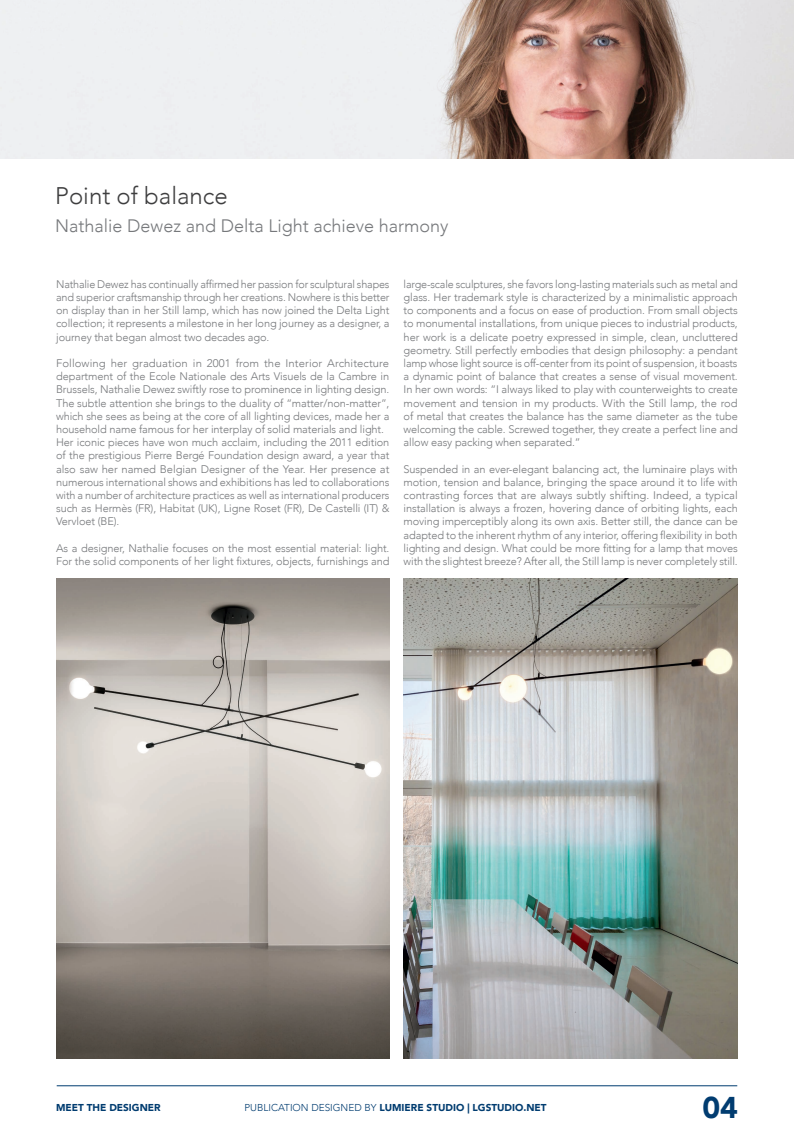
<style>
.page{position:relative;width:794px;height:1143px;background:#fff}
.page>*{position:absolute;margin:0;border:0;box-sizing:border-box;transform-origin:0 0}
.t1{font:900 30px "Avenir";color:#013c70}
.t2{font:300 24px "Avenir";color:#3e3e3f}
.t3{font:300 18px "Avenir";color:#76787b}
.t4{font:300 11px/13.2px "Avenir";letter-spacing:-.01em;color:#76787b;text-align:justify}
.t5{font:900 10px "Avenir";color:#013c70}
.s1{font-weight:300}
</style>
<div class="page">
<hr style="left:57px;top:1085px;width:680px;height:1px;background:#013c70">
<img style="left:0;top:0;width:794px;height:159px">
<img style="left:403px;top:578px;width:334px;height:480px">
<img style="left:57px;top:578px;width:332px;height:480px">
<p class="t2" style="left:55px;top:182px;width:174px">Point of balance</p>
<p class="t3" style="left:55px;top:215px;width:395px">Nathalie Dewez and Delta Light achieve harmony</p>
<p class="t4" style="left:56px;top:277px;width:335px">Nathalie Dewez has continually affirmed her passion for sculptural shapes and superior craftsmanship through her creations. Nowhere is this better on display than in her Still lamp, which has now joined the Delta Light collection; it represents a milestone in her long journey as a designer, a journey that began almost two decades ago.</p>
<p class="t4" style="left:56px;top:356px;width:335px">Following her graduation in 2001 from the Interior Architecture department of the Ecole Nationale des Arts Visuels de la Cambre in Brussels, Nathalie Dewez swiftly rose to prominence in lighting design.<br>The subtle attention she brings to the duality of “matter/non-matter”, which she sees as being at the core of all lighting devices, made her a household name famous for her interplay of solid materials and light.</p>
<p class="t4" style="left:56px;top:436px;width:335px">Her iconic pieces have won much acclaim, including the 2011 edition of the prestigious Pierre Bergé Foundation design award, a year that also saw her named Belgian Designer of the Year. Her presence at numerous international shows and exhibitions has led to collaborations with a number of architecture practices as well as international producers such as Hermès (FR), Habitat (UK), Ligne Roset (FR), De Castelli (IT) &amp; Vervloet (BE).</p>
<p class="t4" style="left:56px;top:541px;width:335px">As a designer, Nathalie focuses on the most essential material: light.<br>For the solid components of her light fixtures, objects, furnishings and</p>
<p class="t4" style="left:403px;top:277px;width:336px">large-scale sculptures, she favors long-lasting materials such as metal and glass. Her trademark style is characterized by a minimalistic approach to components and a focus on ease of production. From small objects to monumental installations, from unique pieces to industrial products, her work is a delicate poetry expressed in simple, clean, uncluttered geometry. Still perfectly embodies that design philosophy: a pendant lamp whose light source is off-center from its point of suspension, it boasts a dynamic point of balance that creates a sense of visual movement.<br>In her own words: “I always liked to play with counterweights to create movement and tension in my products. With the Still lamp, the rod of metal that creates the balance has the same diameter as the tube welcoming the cable. Screwed together, they create a perfect line and allow easy packing when separated.”</p>
<p class="t4" style="left:403px;top:462px;width:336px">Suspended in an ever-elegant balancing act, the luminaire plays with motion, tension and balance, bringing the space around it to life with contrasting forces that are always subtly shifting. Indeed, a typical installation is always a frozen, hovering dance of orbiting lights, each moving imperceptibly along its own axis. Better still, the dance can be adapted to the inherent rhythm of any interior, offering flexibility in both lighting and design. What could be more fitting for a lamp that moves with the slightest breeze? After all, the Still lamp is never completely still.</p>
<p class="t5" style="left:56px;top:1099px;width:106px">MEET THE DESIGNER</p>
<p class="t5" style="left:244px;top:1099px;width:303px"><span class="s1">PUBLICATION DESIGNED BY</span> LUMIERE STUDIO | LGSTUDIO.NET</p>
<p class="t1" style="left:702px;top:1082px;width:37px">04</p>
</div>
